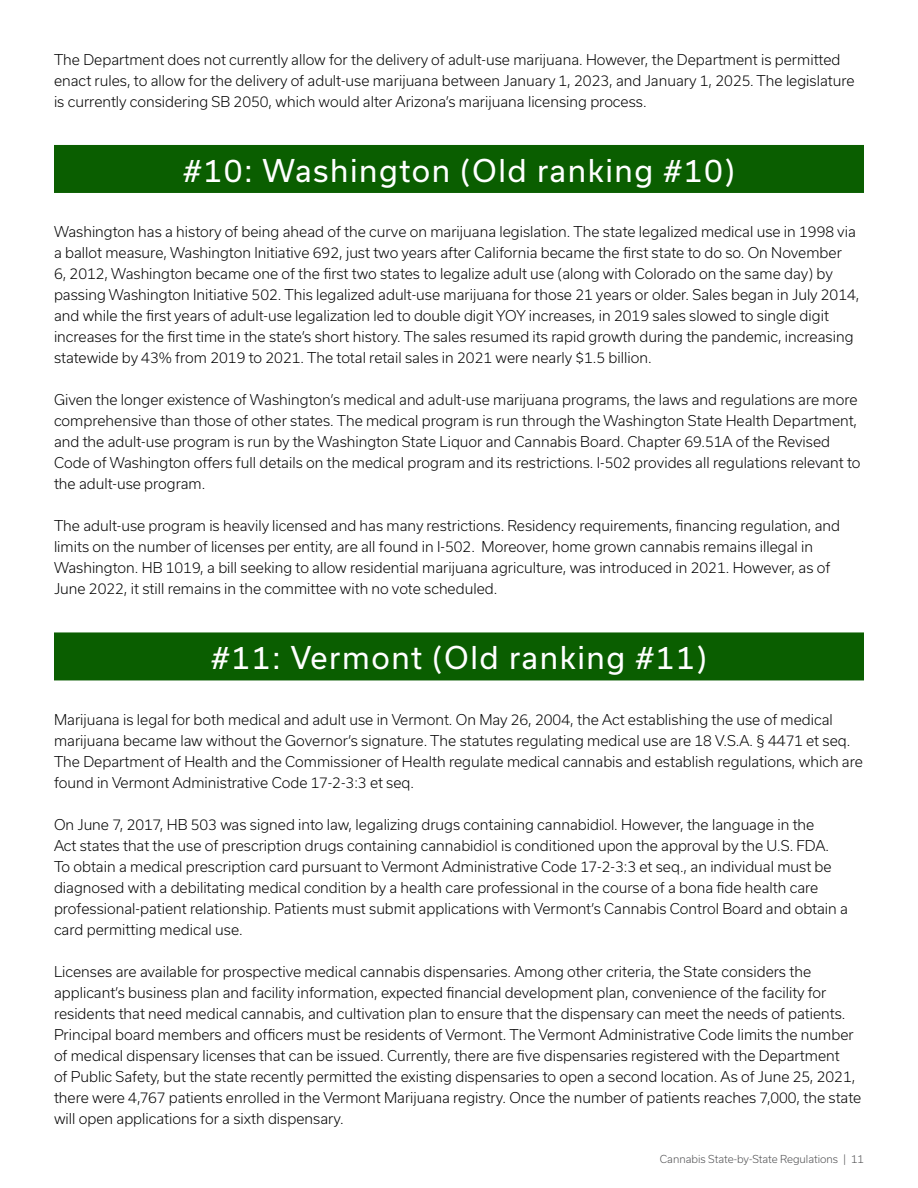
<style>
.page{position:relative;width:918px;height:1188px;background:#fff}
.page>*{position:absolute;margin:0;border:0;box-sizing:border-box;transform-origin:0 0}
.t1{font:30px "Usual";letter-spacing:.05em;color:#fff}
.t2{font:300 14.25px/21px "Usual";color:#000}
.t3{font:300 10.5px "Usual";color:#4d4d4f}
</style>
<div class="page">
<div style="left:54px;top:145px;width:810px;height:48px;background:#0a5e00"></div>
<div style="left:54px;top:632px;width:810px;height:48px;background:#0a5e00"></div>
<p class="t2" style="left:54px;top:49px;width:802px">The Department does not currently allow for the delivery of adult-use marijuana. However, the Department is permitted enact rules, to allow for the delivery of adult-use marijuana between January 1, 2023, and January 1, 2025. The legislature is currently considering SB 2050, which would alter Arizona’s marijuana licensing process.</p>
<h1 class="t1" style="left:183px;top:153px;width:553px">#10: Washington (Old ranking #10)</h1>
<p class="t2" style="left:54px;top:221px;width:807px">Washington has a history of being ahead of the curve on marijuana legislation. The state legalized medical use in 1998 via a ballot measure, Washington Initiative 692, just two years after California became the first state to do so. On November<br>6, 2012, Washington became one of the first two states to legalize adult use (along with Colorado on the same day) by passing Washington Initiative 502. This legalized adult-use marijuana for those 21 years or older. Sales began in July 2014, and while the first years of adult-use legalization led to double digit YOY increases, in 2019 sales slowed to single digit increases for the first time in the state’s short history. The sales resumed its rapid growth during the pandemic, increasing statewide by 43% from 2019 to 2021. The total retail sales in 2021 were nearly $1.5 billion.</p>
<p class="t2" style="left:54px;top:389px;width:808px">Given the longer existence of Washington’s medical and adult-use marijuana programs, the laws and regulations are more comprehensive than those of other states. The medical program is run through the Washington State Health Department, and the adult-use program is run by the Washington State Liquor and Cannabis Board. Chapter 69.51A of the Revised Code of Washington offers full details on the medical program and its restrictions. I-502 provides all regulations relevant to the adult-use program.</p>
<p class="t2" style="left:54px;top:515px;width:788px">The adult-use program is heavily licensed and has many restrictions. Residency requirements, financing regulation, and limits on the number of licenses per entity, are all found in I-502. Moreover, home grown cannabis remains illegal in Washington. HB 1019, a bill seeking to allow residential marijuana agriculture, was introduced in 2021. However, as of June 2022, it still remains in the committee with no vote scheduled.</p>
<h1 class="t1" style="left:211px;top:641px;width:497px">#11: Vermont (Old ranking #11)</h1>
<p class="t2" style="left:54px;top:709px;width:811px">Marijuana is legal for both medical and adult use in Vermont. On May 26, 2004, the Act establishing the use of medical marijuana became law without the Governor’s signature. The statutes regulating medical use are 18 V.S.A. § 4471 et seq.<br>The Department of Health and the Commissioner of Health regulate medical cannabis and establish regulations, which are found in Vermont Administrative Code 17-2-3:3 et seq.</p>
<p class="t2" style="left:54px;top:814px;width:796px">On June 7, 2017, HB 503 was signed into law, legalizing drugs containing cannabidiol. However, the language in the<br>Act states that the use of prescription drugs containing cannabidiol is conditioned upon the approval by the U.S. FDA.<br>To obtain a medical prescription card pursuant to Vermont Administrative Code 17-2-3:3 et seq., an individual must be diagnosed with a debilitating medical condition by a health care professional in the course of a bona fide health care professional-patient relationship. Patients must submit applications with Vermont’s Cannabis Control Board and obtain a card permitting medical use.</p>
<p class="t2" style="left:54px;top:961px;width:809px">Licenses are available for prospective medical cannabis dispensaries. Among other criteria, the State considers the applicant’s business plan and facility information, expected financial development plan, convenience of the facility for residents that need medical cannabis, and cultivation plan to ensure that the dispensary can meet the needs of patients.<br>Principal board members and officers must be residents of Vermont. The Vermont Administrative Code limits the number of medical dispensary licenses that can be issued. Currently, there are five dispensaries registered with the Department<br>of Public Safety, but the state recently permitted the existing dispensaries to open a second location. As of June 25, 2021, there were 4,767 patients enrolled in the Vermont Marijuana registry. Once the number of patients reaches 7,000, the state will open applications for a sixth dispensary.</p>
<p class="t3" style="left:660px;top:1153px;width:206px">Cannabis State-by-State Regulations | 11</p>
</div>
